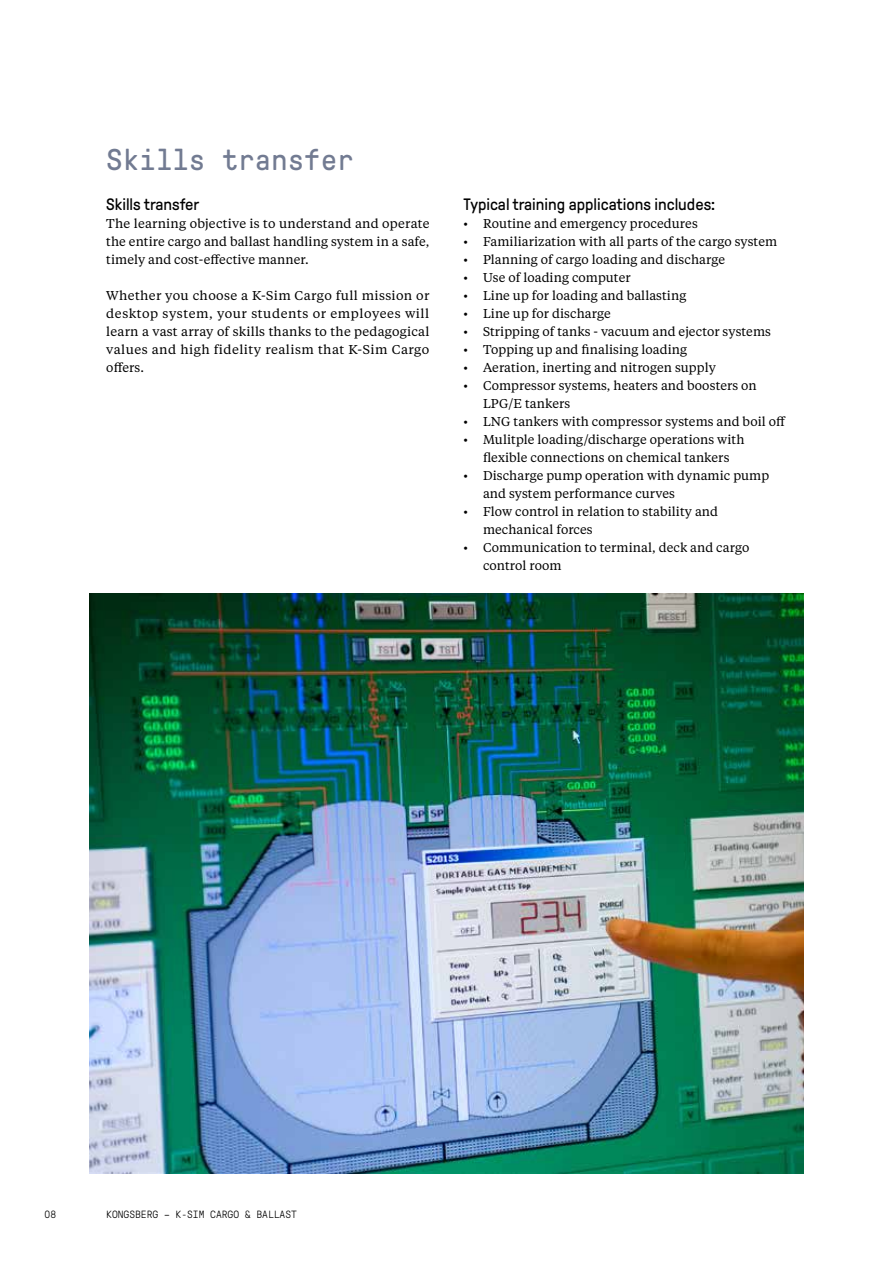
<style>
.page{position:relative;width:893px;height:1263px;background:#fff}
.page>*{position:absolute;margin:0;border:0;box-sizing:border-box;transform-origin:0 0}
.t1{font:30px "GT Pressura Mono";color:#727b92}
.t2{font:16.5px "GT Pressura";color:#000}
.t3{font:12.75px/18px "Tiempos Text";letter-spacing:.005em;color:#000}
.t4{font:300 10.5px "GT Pressura Mono";color:#000}
</style>
<div class="page">
<img style="left:89px;top:593px;width:715px;height:581px">
<h1 class="t1" style="left:106px;top:144px;width:249px">Skills transfer</h1>
<p class="t2" style="left:106px;top:195px;width:95px">Skills transfer</p>
<p class="t3" style="left:106px;top:214px;width:325px;text-align:justify">The learning objective is to understand and operate the entire cargo and ballast handling system in a safe, timely and cost-effective manner.</p>
<p class="t3" style="left:106px;top:286px;width:325px;text-align:justify">Whether you choose a K-Sim Cargo full mission or desktop system, your students or employees will learn a vast array of skills thanks to the pedagogical values and high fidelity realism that K-Sim Cargo offers.</p>
<p class="t2" style="left:463px;top:195px;width:253px">Typical training applications includes:</p>
<p class="t3" style="left:463px;top:214px;width:236px">• Routine and emergency procedures</p>
<p class="t3" style="left:463px;top:232px;width:315px">• Familiarization with all parts of the cargo system</p>
<p class="t3" style="left:463px;top:250px;width:263px">• Planning of cargo loading and discharge</p>
<p class="t3" style="left:463px;top:268px;width:169px">• Use of loading computer</p>
<p class="t3" style="left:463px;top:286px;width:224px">• Line up for loading and ballasting</p>
<p class="t3" style="left:463px;top:304px;width:149px">• Line up for discharge</p>
<p class="t3" style="left:463px;top:322px;width:309px">• Stripping of tanks - vacuum and ejector systems</p>
<p class="t3" style="left:463px;top:340px;width:225px">• Topping up and finalising loading</p>
<p class="t3" style="left:463px;top:358px;width:254px">• Aeration, inerting and nitrogen supply</p>
<p class="t3" style="left:483px;top:376px;width:275px;text-indent:-19px">• Compressor systems, heaters and boosters on<br>LPG/E tankers</p>
<p class="t3" style="left:463px;top:412px;width:324px">• LNG tankers with compressor systems and boil off</p>
<p class="t3" style="left:463px;top:430px;width:282px;text-align:center">• Mulitple loading/discharge operations with flexible connections on chemical tankers</p>
<p class="t3" style="left:483px;top:466px;width:288px;text-indent:-19px">• Discharge pump operation with dynamic pump and system performance curves</p>
<p class="t3" style="left:483px;top:502px;width:237px;text-indent:-19px">• Flow control in relation to stability and mechanical forces</p>
<p class="t3" style="left:483px;top:538px;width:268px;text-indent:-19px">• Communication to terminal, deck and cargo control room</p>
<p class="t4" style="left:45px;top:1209px;width:13px">08</p>
<p class="t4" style="left:106px;top:1209px;width:192px">KONGSBERG – K-SIM CARGO &amp; BALLAST</p>
</div>
